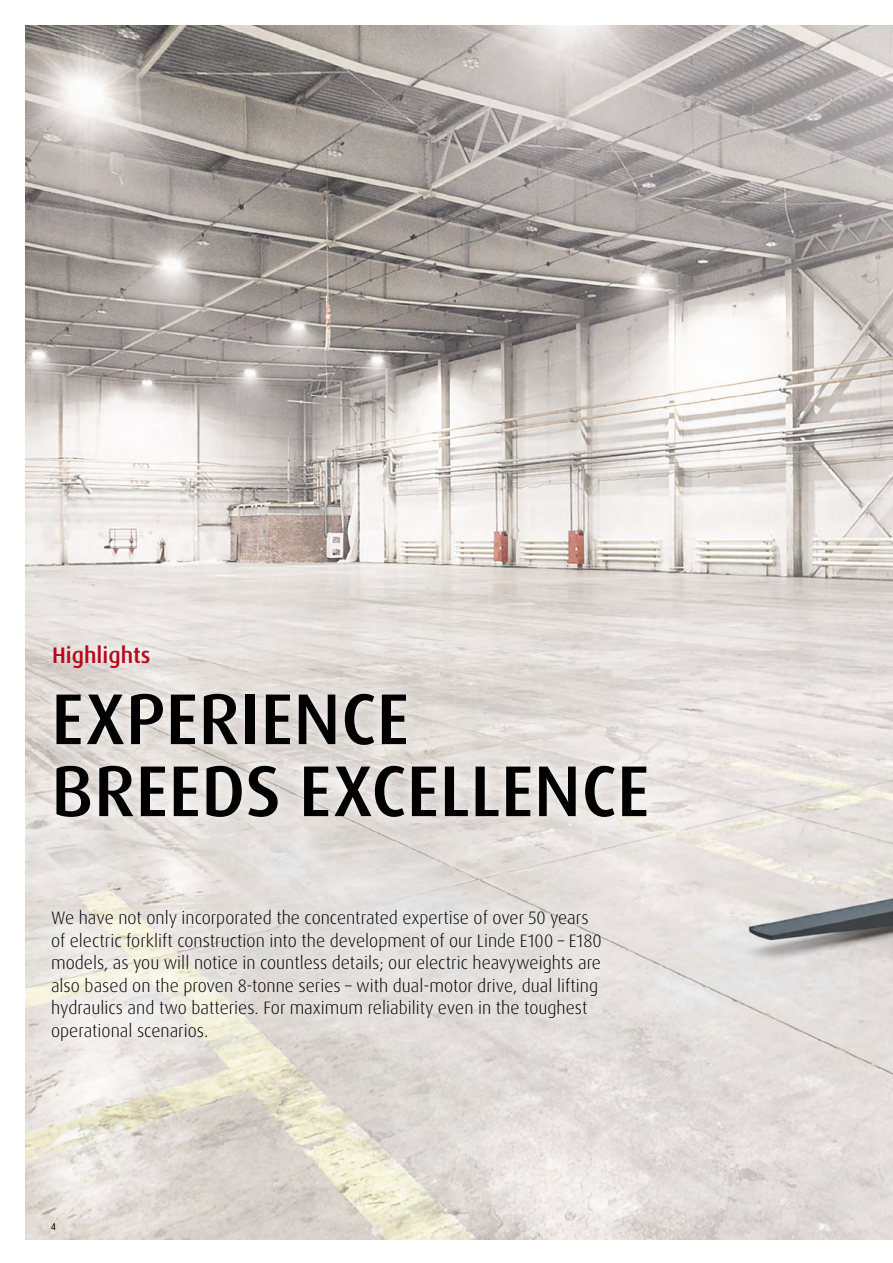
<style>
.page{position:relative;width:893px;height:1263px;background:#fff}
.page>*{position:absolute;margin:0;border:0;box-sizing:border-box;transform-origin:0 0}
.H1_36_36_M{font:500 72px/72px "Dax Pro";letter-spacing:.005em;color:#000}
.H2_15_18_M{font:500 22.5px "Dax Pro";color:#b7081c}
.Introtext_12_15_LT{font:300 18px/22.5px "Dax Pro";color:#000}
.t1{font:300 9.75px "Dax Pro";color:#000}
</style>
<div class="page">
<img style="left:26px;top:26px;width:867px;height:1213px">
<div style="left:41px;top:682px;width:617px;height:368px;background:#fff;opacity:.75"></div>
<div style="left:39px;top:631px;width:125px;height:51px;background:#fff;opacity:.75"></div>
<p class="H2_15_18_M" style="left:52px;top:641px;width:100px">Highlights</p>
<p class="H1_36_36_M" style="left:51px;top:683px;width:600px">EXPERIENCE<br>BREEDS EXCELLENCE</p>
<p class="Introtext_12_15_LT" style="left:51px;top:907px;width:552px">We have not only incorporated the concentrated expertise of over 50 years of electric forklift construction into the development of our Linde E100 – E180 models, as you will notice in countless details; our electric heavyweights are also based on the proven 8-tonne series – with dual-motor drive, dual lifting hydraulics and two batteries. For maximum reliability even in the toughest operational scenarios.</p>
<p class="t1" style="left:51px;top:1220px;width:6px">4</p>
</div>
